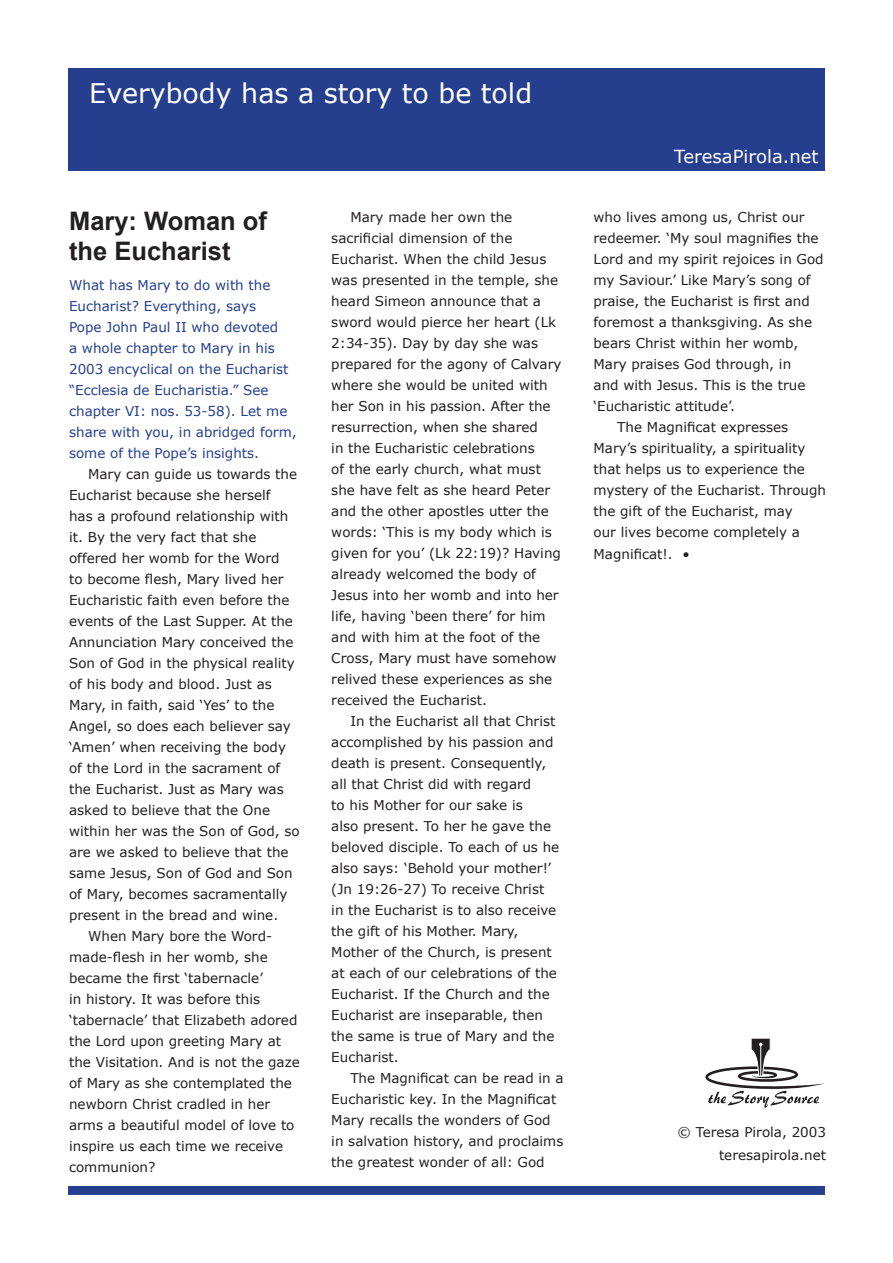
<style>
.page{position:relative;width:893px;height:1263px;background:#fff}
.page>*{position:absolute;margin:0;border:0;box-sizing:border-box;transform-origin:0 0}
.t1{font:27px "MS Reference Sans Serif";color:#fff}
.t2{font:700 25.5px/30.6px "Arial";color:#231f20}
.t3{font:18px "MS Reference Sans Serif";color:#fff}
.t4{font:13.5px/21px "MS Reference Sans Serif";color:#231f20}
.t5{font:13.5px/21px "MS Reference Sans Serif";color:#253f8e}
</style>
<div class="page">
<div style="left:68px;top:68px;width:757px;height:102px;background:#253f8e"></div>
<svg style="left:705px;top:1039px;width:119px;height:69px"></svg>
<div style="left:68px;top:1186px;width:757px;height:9px;background:#253f8e"></div>
<p class="t1" style="left:89px;top:76px;width:444px">Everybody has a story to be told</p>
<p class="t2" style="left:69px;top:206px;width:199px">Mary: Woman of the Eucharist</p>
<p class="t5" style="left:69px;top:274px;width:229px">What has Mary to do with the<br>Eucharist? Everything, says<br>Pope John Paul II who devoted<br>a whole chapter to Mary in his<br>2003 encyclical on the Eucharist “Ecclesia de Eucharistia.” See chapter VI: nos. 53-58). Let me share with you, in abridged form, some of the Pope’s insights.</p>
<p class="t4" style="left:69px;top:463px;width:232px;text-indent:19px">Mary can guide us towards the<br>Eucharist because she herself<br>has a profound relationship with it. By the very fact that she offered her womb for the Word<br>to become flesh, Mary lived her<br>Eucharistic faith even before the events of the Last Supper. At the<br>Annunciation Mary conceived the<br>Son of God in the physical reality of his body and blood. Just as<br>Mary, in faith, said ‘Yes’ to the<br>Angel, so does each believer say ‘Amen’ when receiving the body of the Lord in the sacrament of the Eucharist. Just as Mary was asked to believe that the One within her was the Son of God, so are we asked to believe that the same Jesus, Son of God and Son of Mary, becomes sacramentally present in the bread and wine.</p>
<p class="t4" style="left:69px;top:925px;width:232px;text-indent:19px">When Mary bore the Word&shy;made-flesh in her womb, she became the first ‘tabernacle’<br>in history. It was before this ‘tabernacle’ that Elizabeth adored the Lord upon greeting Mary at the Visitation. And is not the gaze of Mary as she contemplated the newborn Christ cradled in her arms a beautiful model of love to inspire us each time we receive communion?</p>
<p class="t4" style="left:331px;top:206px;width:232px;text-indent:19px">Mary made her own the sacrificial dimension of the<br>Eucharist. When the child Jesus was presented in the temple, she heard Simeon announce that a sword would pierce her heart (Lk<br>2:34-35). Day by day she was prepared for the agony of Calvary where she would be united with her Son in his passion. After the resurrection, when she shared<br>in the Eucharistic celebrations<br>of the early church, what must she have felt as she heard Peter and the other apostles utter the words: ‘This is my body which is given for you’ (Lk 22:19)? Having already welcomed the body of<br>Jesus into her womb and into her life, having ‘been there’ for him and with him at the foot of the<br>Cross, Mary must have somehow relived these experiences as she received the Eucharist.</p>
<p class="t4" style="left:331px;top:710px;width:229px;text-indent:19px">In the Eucharist all that Christ accomplished by his passion and death is present. Consequently, all that Christ did with regard<br>to his Mother for our sake is<br>also present. To her he gave the beloved disciple. To each of us he also says: ‘Behold your mother!’ (Jn 19:26-27) To receive Christ in the Eucharist is to also receive the gift of his Mother. Mary,<br>Mother of the Church, is present at each of our celebrations of the<br>Eucharist. If the Church and the<br>Eucharist are inseparable, then the same is true of Mary and the<br>Eucharist.</p>
<p class="t4" style="left:331px;top:1067px;width:234px;text-indent:19px">The Magnificat can be read in a<br>Eucharistic key. In the Magnificat<br>Mary recalls the wonders of God in salvation history, and proclaims the greatest wonder of all: God</p>
<p class="t3" style="left:674px;top:145px;width:146px">TeresaPirola.net</p>
<p class="t4" style="left:594px;top:206px;width:232px">who lives among us, Christ our redeemer. ‘My soul magnifies the<br>Lord and my spirit rejoices in God my Saviour.’ Like Mary’s song of praise, the Eucharist is first and foremost a thanksgiving. As she bears Christ within her womb,<br>Mary praises God through, in<br>and with Jesus. This is the true ‘Eucharistic attitude’.</p>
<p class="t4" style="left:594px;top:416px;width:234px;text-indent:24px">The Magnificat expresses<br>Mary’s spirituality, a spirituality that helps us to experience the mystery of the Eucharist. Through the gift of the Eucharist, may<br>our lives become completely a</p>
<p class="t4" style="left:594px;top:543px;width:98px">Magnificat!. •</p>
<p class="t4" style="left:677px;top:1121px;width:150px">© Teresa Pirola, 2003</p>
<p class="t4" style="left:719px;top:1144px;width:109px">teresapirola.net</p>
</div>
